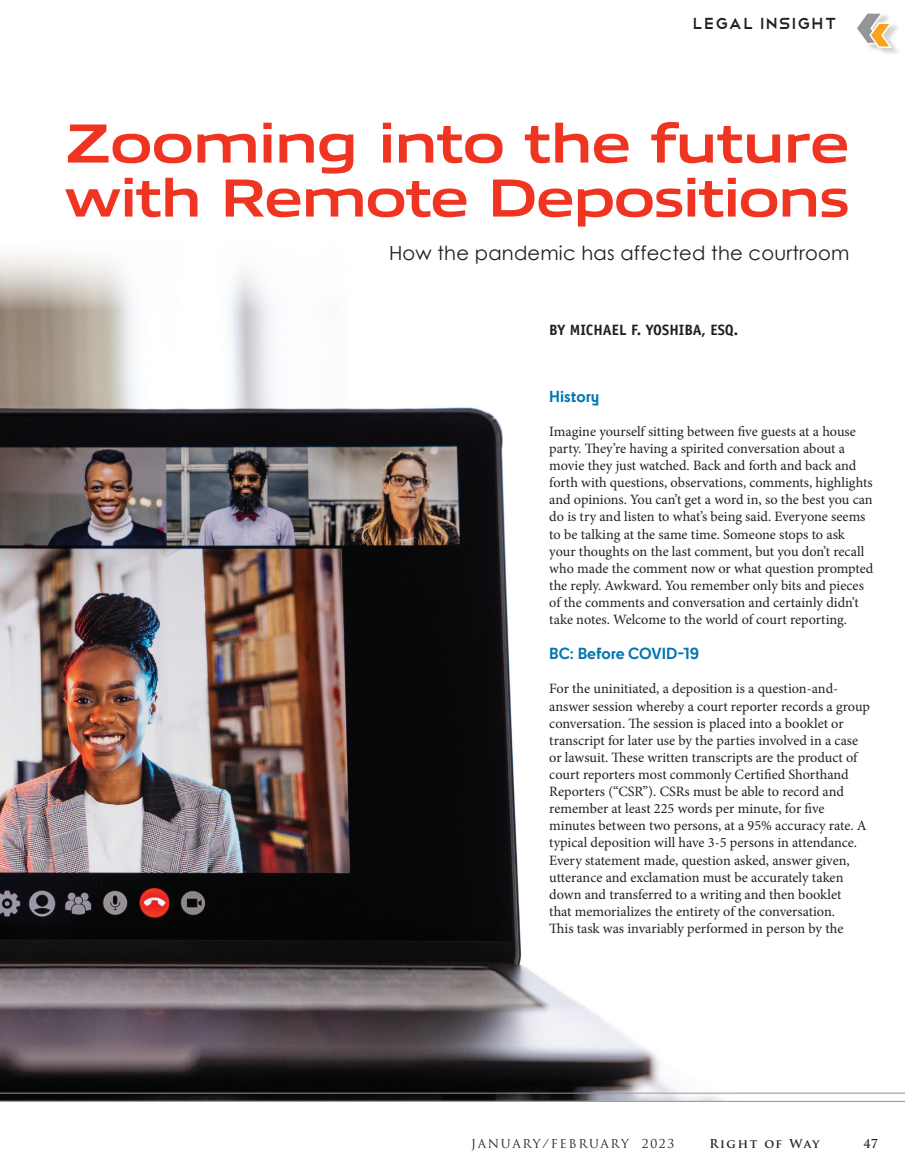
<style>
.page{position:relative;width:905px;height:1175px;background:#fff}
.page>*{position:absolute;margin:0;border:0;box-sizing:border-box;transform-origin:0 0}
.t1{font:700 55.5px "Allumi Std Extended";letter-spacing:-.03em;color:#ef3522}
.t2{font:700 54px "Allumi Std Extended";letter-spacing:-.04em;color:#ef3522}
.t3{font:21px "Telegrafico";letter-spacing:.025em;color:#231f20}
.t4{font:19.5px "Century Gothic";letter-spacing:.01em;color:#231f20}
.BodyCopy{font:700 15px "Cy";color:#0076b1}
.t5{font:700 15px "Officina Sans Std";color:#231f20}
.BodyCopy-2{font:14.25px/17.1px "Minion Pro";letter-spacing:-.005em;color:#231f20}
.t6{font:12px "Trajan Pro";letter-spacing:.14em;color:#231f20}
.t7{font:700 12px "Trajan Pro";letter-spacing:.12em;color:#231f20}
</style>
<div class="page">
<img style="left:0;top:256px;width:760px;height:844px">
<div style="left:871px;top:23px;width:29px;height:32px;background:#c6c6c5;opacity:.75"></div>
<svg style="left:857px;top:13px;width:36px;height:36px"></svg>
<hr style="left:0;top:1101px;width:904px;height:1px;background:#939598">
<hr style="left:0;top:1092px;width:904px;height:1px;background:#939598">
<p class="t3" style="left:692px;top:9px;width:146px">LEGAL INSIGHT</p>
<p class="t1" style="left:64px;top:113px;width:787px">Zooming into the future</p>
<p class="t2" style="left:64px;top:169px;width:788px">with Remote Depositions</p>
<p class="t4" style="left:389px;top:241px;width:462px">How the pandemic has affected the courtroom</p>
<p class="t5" style="left:549px;top:320px;width:190px">BY MICHAEL F. YOSHIBA, ESQ.</p>
<p class="BodyCopy" style="left:549px;top:384px;width:52px">History</p>
<p class="BodyCopy-2" style="left:549px;top:423px;width:326px">Imagine yourself sitting between five guests at a house party. They’re having a spirited conversation about a movie they just watched. Back and forth and back and forth with questions, observations, comments, highlights and opinions. You can’t get a word in, so the best you can do is try and listen to what’s being said. Everyone seems to be talking at the same time. Someone stops to ask your thoughts on the last comment, but you don’t recall who made the comment now or what question prompted the reply. Awkward. You remember only bits and pieces of the comments and conversation and certainly didn’t take notes. Welcome to the world of court reporting.</p>
<p class="BodyCopy" style="left:549px;top:642px;width:151px">BC: Before COVID-19</p>
<p class="BodyCopy-2" style="left:549px;top:680px;width:322px">For the uninitiated, a deposition is a question-and&shy;answer session whereby a court reporter records a group conversation. The session is placed into a booklet or transcript for later use by the parties involved in a case or lawsuit. These written transcripts are the product of court reporters most commonly Certified Shorthand Reporters (“CSR”). CSRs must be able to record and remember at least 225 words per minute, for five minutes between two persons, at a 95% accuracy rate. A typical deposition will have 3-5 persons in attendance.<br>Every statement made, question asked, answer given, utterance and exclamation must be accurately taken down and transferred to a writing and then booklet<br>that memorializes the entirety of the conversation.<br>This task was invariably performed in person by the</p>
<p class="t6" style="left:471px;top:1136px;width:204px">JANUARY/FEBRUARY 2023</p>
<p class="t7" style="left:709px;top:1136px;width:112px">Right of Way</p>
<p class="t7" style="left:863px;top:1136px;width:16px">47</p>
</div>
